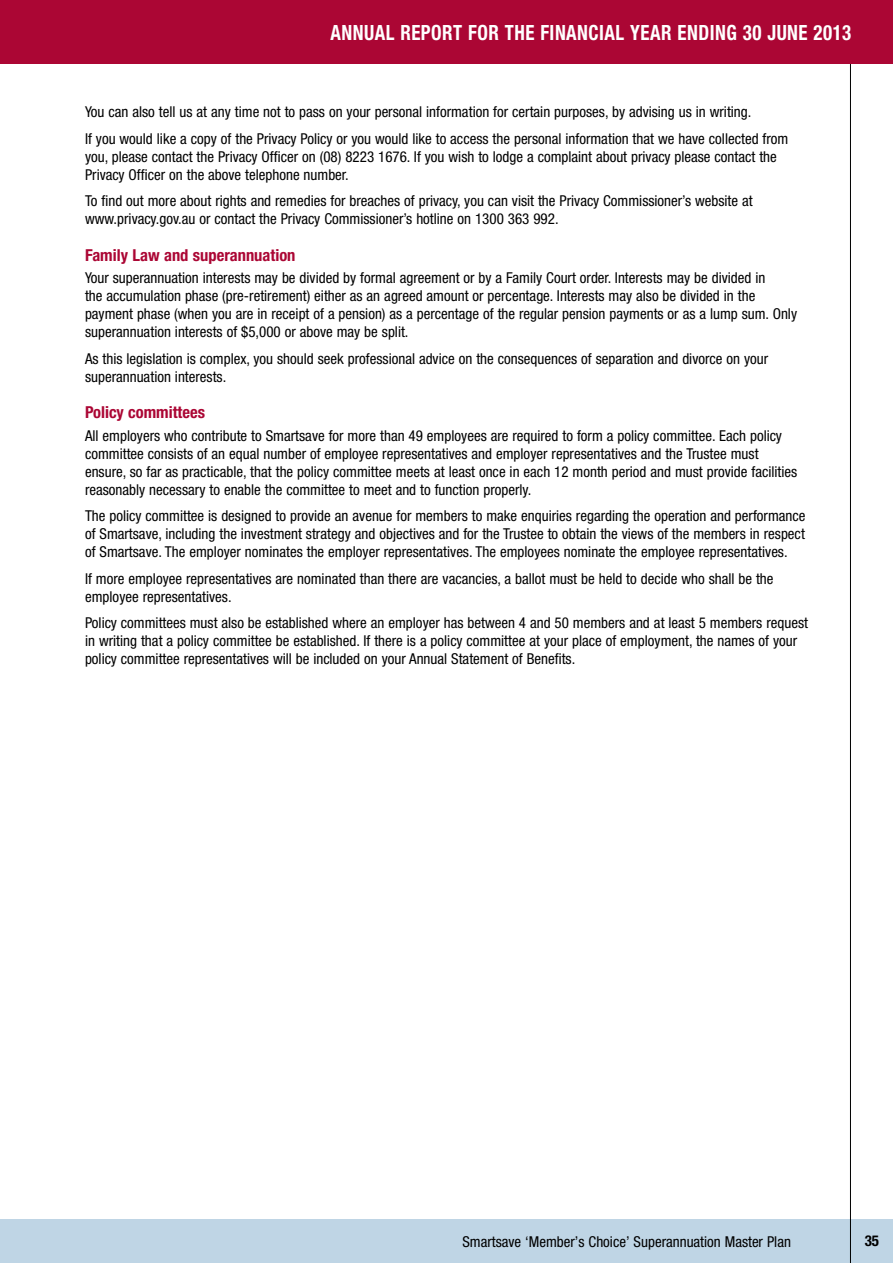
<style>
.page{position:relative;width:893px;height:1263px;background:#fff}
.page>*{position:absolute;margin:0;border:0;box-sizing:border-box;transform-origin:0 0}
.t1{font:700 condensed 21px "Helvetica Neue";letter-spacing:.025em;color:#fff;scale:.9 1}
.t2{font:700 condensed 16.5px "Helvetica Neue LT Std";color:#ab0634}
.t3{font:condensed 15px/18px "Helvetica Neue LT Std";color:#000}
.t4{font:condensed 15px "Helvetica Neue";color:#000}
.t5{font:700 condensed 15px "Helvetica Neue";color:#000}
</style>
<div class="page">
<div style="left:0;top:1219px;width:893px;height:44px;background:#bfd5e5"></div>
<hr style="left:850px;top:0;width:1px;height:1263px;background:#000">
<div style="left:0;top:0;width:893px;height:64px;background:#ab0634"></div>
<h1 class="t1" style="left:330px;top:20px;width:580px">ANNUAL REPORT FOR THE FINANCIAL YEAR ENDING 30 JUNE 2013</h1>
<p class="t3" style="left:85px;top:98px;width:705px;line-height:26.5px">You can also tell us at any time not to pass on your personal information for certain purposes, by advising us in writing.<br>If you would like a copy of the Privacy Policy or you would like to access the personal information that we have collected from</p>
<p class="t3" style="left:85px;top:147px;width:693px">you, please contact the Privacy Officer on (08) 8223 1676. If you wish to lodge a complaint about privacy please contact the<br>Privacy Officer on the above telephone number.</p>
<p class="t3" style="left:85px;top:192px;width:669px">To find out more about rights and remedies for breaches of privacy, you can visit the Privacy Commissioner’s website at www.privacy.gov.au or contact the Privacy Commissioner’s hotline on 1300 363 992.</p>
<p class="t2" style="left:85px;top:245px;width:212px">Family Law and superannuation</p>
<p class="t3" style="left:85px;top:269px;width:713px">Your superannuation interests may be divided by formal agreement or by a Family Court order. Interests may be divided in<br>the accumulation phase (pre-retirement) either as an agreed amount or percentage. Interests may also be divided in the payment phase (when you are in receipt of a pension) as a percentage of the regular pension payments or as a lump sum. Only superannuation interests of $5,000 or above may be split.</p>
<p class="t3" style="left:85px;top:349px;width:685px">As this legislation is complex, you should seek professional advice on the consequences of separation and divorce on your superannuation interests.</p>
<p class="t2" style="left:85px;top:403px;width:122px">Policy committees</p>
<p class="t3" style="left:85px;top:426px;width:714px">All employers who contribute to Smartsave for more than 49 employees are required to form a policy committee. Each policy committee consists of an equal number of employee representatives and employer representatives and the Trustee must ensure, so far as practicable, that the policy committee meets at least once in each 12 month period and must provide facilities reasonably necessary to enable the committee to meet and to function properly.</p>
<p class="t3" style="left:85px;top:507px;width:722px;text-align:justify">The policy committee is designed to provide an avenue for members to make enquiries regarding the operation and performance of Smartsave, including the investment strategy and objectives and for the Trustee to obtain the views of the members in respect of Smartsave. The employer nominates the employer representatives. The employees nominate the employee representatives.</p>
<p class="t3" style="left:85px;top:569px;width:690px">If more employee representatives are nominated than there are vacancies, a ballot must be held to decide who shall be the employee representatives.</p>
<p class="t3" style="left:85px;top:614px;width:724px">Policy committees must also be established where an employer has between 4 and 50 members and at least 5 members request in writing that a policy committee be established. If there is a policy committee at your place of employment, the names of your policy committee representatives will be included on your Annual Statement of Benefits.</p>
<p class="t4" style="left:462px;top:1233px;width:330px">Smartsave ‘Member’s Choice’ Superannuation Master Plan</p>
<p class="t5" style="left:865px;top:1232px;width:16px">35</p>
</div>
